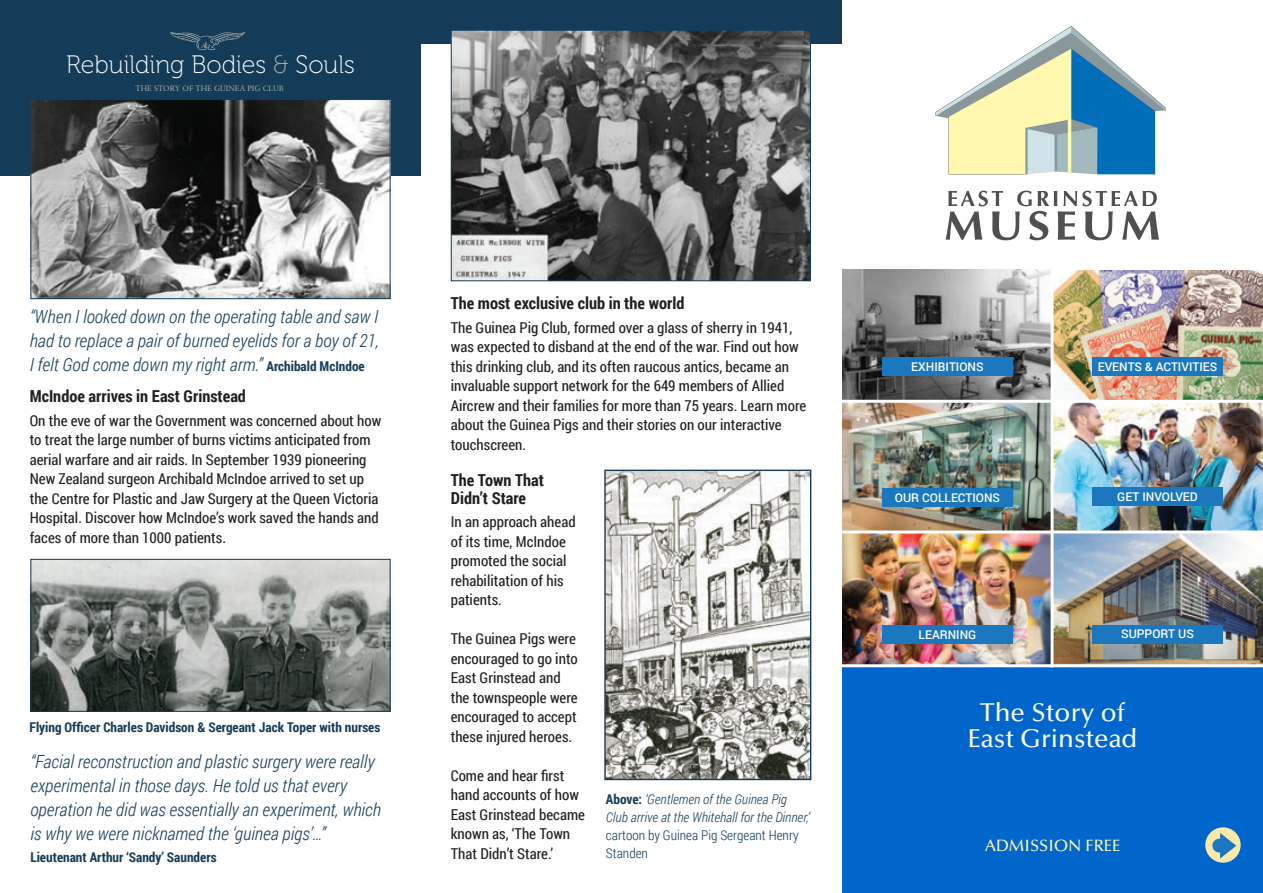
<style>
.page{position:relative;width:1263px;height:893px;background:#fff}
.page>*{position:absolute;margin:0;border:0;box-sizing:border-box;transform-origin:0 0}
.t1{font:500 25.95px/26px "Optima";color:#fff;text-align:center}
.t2{font:25.2px "Museo 100";color:#fff}
.t3{font:italic 300 18px/24px "Roboto Condensed";color:#143c58;text-align:justify}
.Text_Head{font:700 16.5px/18px "Roboto Condensed";color:#231f20}
.t4{font:500 16.5px "Optima";color:#faf6af}
.Main_Text{font:15px/19.5px "Roboto Condensed";color:#231f20}
.Main_Text-2{font:italic 300 13.5px/18px "Roboto Condensed";color:#143c58}
.Quote_Name{font:700 13.5px "Roboto Condensed";color:#143c58}
.Quote_Name-2{font:500 12px "Roboto";color:#fff}
.t5{font:7.8px "Sabon";color:#a3aaac}
.s1{color:#a3aaac}
.s2{font-weight:700;font-style:normal;font-size:13.5px}
.s3{font-weight:700;font-style:normal}
.s4{font-style:normal}
</style>
<div class="page">
<svg style="left:935px;top:26px;width:230px;height:148px"></svg>
<svg style="left:946px;top:191px;width:213px;height:49px"></svg>
<div style="left:842px;top:272px;width:421px;height:621px;background:#06c"></div>
<div style="left:1205px;top:827px;width:36px;height:36px;background:#faeaaa;border-radius:50%"></div>
<svg style="left:1220px;top:833px;width:16px;height:25px"></svg>
<div style="left:1212px;top:839px;width:14px;height:13px;background:#1b78be;border-radius:50%"></div>
<div style="left:0;top:0;width:421px;height:175px;background:#143c58"></div>
<div style="left:421px;top:0;width:421px;height:43px;background:#143c58"></div>
<img style="left:170px;top:32px;width:75px;height:18px">
<img style="left:842px;top:269px;width:421px;height:395px">
<img style="left:453px;top:32px;width:356px;height:247px">
<div style="left:451px;top:30px;width:360px;height:251px;border:1px solid #143c58"></div>
<img style="left:32px;top:101px;width:357px;height:196px">
<div style="left:30px;top:99px;width:361px;height:200px;border:1px solid #143c58"></div>
<img style="left:32px;top:561px;width:357px;height:149px">
<div style="left:30px;top:559px;width:361px;height:153px;border:1px solid #143c58"></div>
<img style="left:606px;top:472px;width:203px;height:306px">
<div style="left:604px;top:470px;width:207px;height:310px;border:1px solid #143c58"></div>
<hr style="left:833px;top:400px;width:430px;height:3px;background:#fff">
<hr style="left:833px;top:530px;width:430px;height:3px;background:#fff">
<hr style="left:1050px;top:266px;width:3px;height:401px;background:#fff">
<hr style="left:833px;top:664px;width:430px;height:3px;background:#fff">
<div style="left:1092px;top:357px;width:130px;height:19px;background:#1b78be"></div>
<div style="left:882px;top:357px;width:130px;height:19px;background:#1b78be"></div>
<div style="left:882px;top:488px;width:130px;height:19px;background:#1b78be"></div>
<div style="left:882px;top:625px;width:130px;height:19px;background:#1b78be"></div>
<div style="left:1092px;top:488px;width:130px;height:18px;background:#1b78be"></div>
<div style="left:1092px;top:625px;width:130px;height:19px;background:#1b78be"></div>
<p class="t2" style="left:66px;top:51px;width:290px">Rebuilding Bodies <span class="s1">&amp;</span> Souls</p>
<p class="t5" style="left:136px;top:84px;width:149px">THE STORY OF THE GUINEA PIG CLUB</p>
<p class="t3" style="left:30px;top:304px;width:351px">“When I looked down on the operating table and saw I had to replace a pair of burned eyelids for a boy of 21, I felt God come down my right arm.” <span class="s2">Archibald McIndoe</span></p>
<p class="Text_Head" style="left:30px;top:387px;width:218px">McIndoe arrives in East Grinstead</p>
<p class="Main_Text" style="left:30px;top:410px;width:353px">On the eve of war the Government was concerned about how to treat the large number of burns victims anticipated from aerial warfare and air raids. In September 1939 pioneering New Zealand surgeon Archibald McIndoe arrived to set up the Centre for Plastic and Jaw Surgery at the Queen Victoria Hospital. Discover how McIndoe’s work saved the hands and faces of more than 1000 patients.</p>
<p class="Quote_Name" style="left:29px;top:717px;width:352px">Flying Officer Charles Davidson &amp; Sergeant Jack Toper with nurses</p>
<p class="t3" style="left:30px;top:749px;width:352px;text-align:left">“Facial reconstruction and plastic surgery were really experimental in those days. He told us that every operation he did was essentially an experiment, which is why we were nicknamed the ‘guinea pigs’…”</p>
<p class="Quote_Name" style="left:30px;top:848px;width:188px">Lieutenant Arthur ‘Sandy’ Saunders</p>
<p class="Text_Head" style="left:451px;top:293px;width:235px">The most exclusive club in the world</p>
<p class="Main_Text" style="left:451px;top:317px;width:357px">The Guinea Pig Club, formed over a glass of sherry in 1941, was expected to disband at the end of the war. Find out how this drinking club, and its often raucous antics, became an invaluable support network for the 649 members of Allied Aircrew and their families for more than 75 years. Learn more about the Guinea Pigs and their stories on our interactive touchscreen.</p>
<p class="Text_Head" style="left:451px;top:470px;width:95px">The Town That<br>Didn’t Stare</p>
<p class="Main_Text" style="left:451px;top:512px;width:126px">In an approach ahead of its time, McIndoe promoted the social rehabilitation of his patients.</p>
<p class="Main_Text" style="left:451px;top:629px;width:128px">The Guinea Pigs were encouraged to go into<br>East Grinstead and the townspeople were encouraged to accept these injured heroes.</p>
<p class="Main_Text" style="left:451px;top:765px;width:136px">Come and hear first hand accounts of how<br>East Grinstead became known as, ‘The Town<br>That Didn’t Stare.’</p>
<p class="Main_Text-2" style="left:606px;top:789px;width:205px"><span class="s3">Above:</span> ‘Gentlemen of the Guinea Pig<br>Club arrive at the Whitehall for the Dinner,’ <span class="s4">cartoon by Guinea Pig Sergeant Henry<br>Standen</span></p>
<p class="Quote_Name-2" style="left:911px;top:358px;width:74px">EXHIBITIONS</p>
<p class="Quote_Name-2" style="left:1098px;top:358px;width:121px">EVENTS &amp; ACTIVITIES</p>
<p class="Quote_Name-2" style="left:895px;top:489px;width:107px">OUR COLLECTIONS</p>
<p class="Quote_Name-2" style="left:918px;top:626px;width:59px">LEARNING</p>
<p class="Quote_Name-2" style="left:1117px;top:488px;width:82px">GET INVOLVED</p>
<p class="Quote_Name-2" style="left:1121px;top:626px;width:74px">SUPPORT US</p>
<p class="t1" style="left:968px;top:700px;width:171px">The Story of<br>East Grinstead</p>
<p class="t4" style="left:985px;top:836px;width:137px">ADMISSION FREE</p>
</div>
